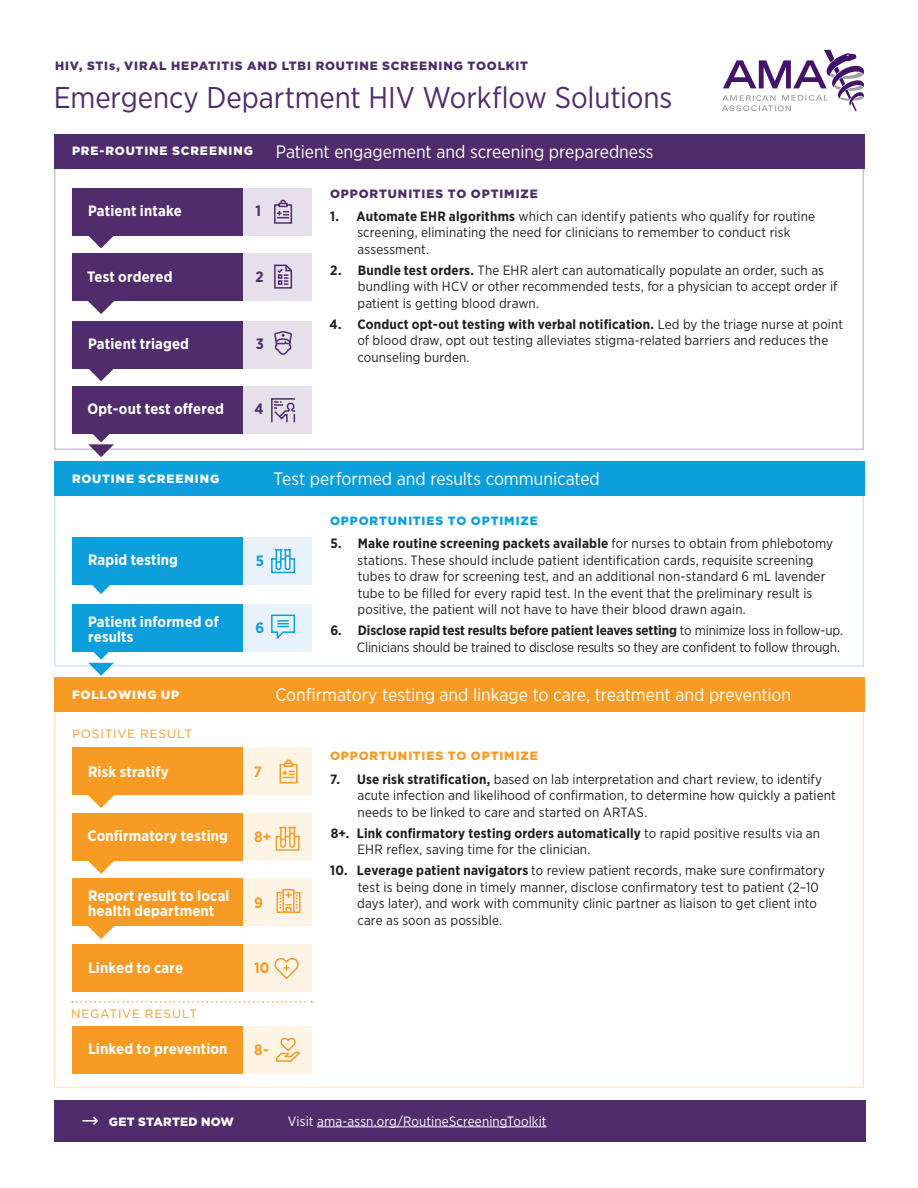
<style>
.page{position:relative;width:918px;height:1188px;background:#fff}
.page>*{position:absolute;margin:0;border:0;box-sizing:border-box;transform-origin:0 0}
.t1{font:30px "Gotham Narrow";letter-spacing:-.005em;color:#512c6c}
.t2{font:18px "Gotham Narrow";color:#fff}
.t3{font:700 15px/15px "Gotham Narrow";letter-spacing:.01em;color:#fff}
.t4{font:700 15px "Gotham Narrow";color:#f89b24}
.t5{font:700 15px "Gotham Narrow";color:#512c6c}
.t6{font:700 15px "Gotham Narrow";color:#0c9fdc}
.t7{font:13.5px/16.5px "Gotham Narrow";letter-spacing:.005em;color:#231f20}
.t8{font:13.5px/16.5px "Gotham Narrow";letter-spacing:-.015em;color:#231f20;text-align:right}
.t9{font:13.5px "Gotham Narrow";letter-spacing:.005em;color:#fff}
.t10{font:900 12px "Gotham";letter-spacing:.075em;color:#512c6c}
.t11{font:900 12px "Gotham";letter-spacing:.07em;color:#fff}
.t12{font:12px "Gotham";letter-spacing:.07em;color:#f89b24}
.t13{font:900 12px "Gotham";letter-spacing:.075em;color:#f89b24}
.t14{font:900 12px "Gotham";letter-spacing:.075em;color:#0c9fdc}
.t15{font:900 12px "Gotham";letter-spacing:.02em;color:#fff}
.s1{font-weight:700}
</style>
<div class="page">
<div style="left:54px;top:462px;width:810px;height:205px;border:2px solid #d1e7f6"></div>
<div style="left:54px;top:134px;width:810px;height:34px;background:#512c6c"></div>
<div style="left:54px;top:677px;width:810px;height:35px;background:#f89b24"></div>
<div style="left:54px;top:462px;width:810px;height:34px;background:#0c9fdc"></div>
<div style="left:54px;top:1100px;width:812px;height:42px;background:#512c6c"></div>
<hr style="left:317px;top:1127px;width:230px;height:1px;background:#fff">
<svg style="left:82px;top:1116px;width:16px;height:9px"></svg>
<svg style="left:722px;top:50px;width:142px;height:61px"></svg>
<div style="left:72px;top:188px;width:171px;height:48px;background:#512c6c"></div>
<div style="left:72px;top:748px;width:171px;height:47px;background:#f89b24"></div>
<div style="left:72px;top:537px;width:171px;height:48px;background:#0c9fdc"></div>
<div style="left:72px;top:254px;width:171px;height:47px;background:#512c6c"></div>
<div style="left:72px;top:321px;width:171px;height:47px;background:#512c6c"></div>
<div style="left:72px;top:813px;width:171px;height:48px;background:#f89b24"></div>
<div style="left:72px;top:386px;width:171px;height:48px;background:#512c6c"></div>
<div style="left:72px;top:879px;width:171px;height:47px;background:#f89b24"></div>
<div style="left:72px;top:944px;width:171px;height:48px;background:#f89b24"></div>
<div style="left:72px;top:1026px;width:171px;height:48px;background:#f89b24"></div>
<div style="left:72px;top:604px;width:171px;height:48px;background:#0c9fdc"></div>
<div style="left:243px;top:188px;width:69px;height:48px;background:#e5e0e9"></div>
<div style="left:243px;top:748px;width:69px;height:47px;background:#fef4e6"></div>
<div style="left:243px;top:537px;width:69px;height:48px;background:#e8f2fa"></div>
<div style="left:243px;top:254px;width:69px;height:47px;background:#e5e0e9"></div>
<div style="left:243px;top:321px;width:69px;height:47px;background:#e5e0e9"></div>
<div style="left:243px;top:813px;width:69px;height:48px;background:#fef4e6"></div>
<div style="left:243px;top:386px;width:69px;height:48px;background:#e5e0e9"></div>
<div style="left:243px;top:879px;width:69px;height:47px;background:#fef4e6"></div>
<div style="left:243px;top:944px;width:69px;height:48px;background:#fef4e6"></div>
<div style="left:243px;top:1026px;width:69px;height:48px;background:#fef4e6"></div>
<div style="left:243px;top:604px;width:69px;height:48px;background:#e8f2fa"></div>
<svg style="left:89px;top:236px;width:25px;height:12px"></svg>
<svg style="left:88px;top:795px;width:26px;height:13px"></svg>
<svg style="left:88px;top:861px;width:26px;height:13px"></svg>
<svg style="left:88px;top:926px;width:26px;height:13px"></svg>
<svg style="left:88px;top:301px;width:26px;height:13px"></svg>
<svg style="left:88px;top:368px;width:26px;height:13px"></svg>
<svg style="left:88px;top:434px;width:26px;height:23px"></svg>
<svg style="left:92px;top:585px;width:18px;height:9px"></svg>
<svg style="left:88px;top:652px;width:26px;height:24px"></svg>
<svg style="left:72px;top:1001px;width:240px;height:2px"></svg>
<svg style="left:274px;top:199px;width:19px;height:25px"></svg>
<svg style="left:274px;top:331px;width:18px;height:24px"></svg>
<hr style="left:271px;top:398px;width:24px;height:2px;background:#512c6c">
<hr style="left:271px;top:399px;width:2px;height:23px;background:#512c6c">
<svg style="left:274px;top:401px;width:22px;height:22px"></svg>
<svg style="left:276px;top:1037px;width:25px;height:25px"></svg>
<svg style="left:274px;top:958px;width:25px;height:22px"></svg>
<svg style="left:276px;top:889px;width:25px;height:24px"></svg>
<svg style="left:271px;top:614px;width:25px;height:26px"></svg>
<svg style="left:271px;top:549px;width:25px;height:25px"></svg>
<svg style="left:275px;top:827px;width:25px;height:24px"></svg>
<svg style="left:279px;top:759px;width:19px;height:25px"></svg>
<svg style="left:274px;top:264px;width:19px;height:25px"></svg>
<p class="t10" style="left:55px;top:61px;width:475px">HIV, STIs, VIRAL HEPATITIS AND LTBI ROUTINE SCREENING TOOLKIT</p>
<h1 class="t1" style="left:54px;top:86px;width:620px">Emergency Department HIV Workflow Solutions</h1>
<h2 class="t2" style="left:276px;top:145px;width:379px">Patient engagement and screening preparedness</h2>
<p class="t11" style="left:72px;top:147px;width:182px">PRE-ROUTINE SCREENING</p>
<p class="t3" style="left:88px;top:204px;width:95px">Patient intake</p>
<p class="t5" style="left:256px;top:205px;width:7px">1</p>
<p class="t3" style="left:87px;top:270px;width:87px">Test ordered</p>
<p class="t5" style="left:255px;top:271px;width:10px">2</p>
<p class="t3" style="left:88px;top:337px;width:103px">Patient triaged</p>
<p class="t5" style="left:256px;top:338px;width:10px">3</p>
<p class="t3" style="left:87px;top:403px;width:138px">Opt-out test offered</p>
<p class="t5" style="left:255px;top:404px;width:11px">4</p>
<p class="t10" style="left:330px;top:189px;width:209px">OPPORTUNITIES TO OPTIMIZE</p>
<p class="t7" style="left:357px;top:208px;width:459px;text-indent:-27px"><span class="s1">1. Automate EHR algorithms</span> which can identify patients who qualify for routine screening, eliminating the need for clinicians to remember to conduct risk assessment.</p>
<p class="t7" style="left:358px;top:262px;width:481px;text-indent:-27px"><span class="s1">2. Bundle test orders.</span> The EHR alert can automatically populate an order, such as bundling with HCV or other recommended tests, for a physician to accept order if patient is getting blood drawn.</p>
<p class="t7" style="left:357px;top:316px;width:487px;text-indent:-28px"><span class="s1">4. Conduct opt-out testing with verbal notification.</span> Led by the triage nurse at point of blood draw, opt out testing alleviates stigma-related barriers and reduces the counseling burden.</p>
<p class="t11" style="left:72px;top:474px;width:149px">ROUTINE SCREENING</p>
<p class="t3" style="left:88px;top:554px;width:91px">Rapid testing</p>
<p class="t3" style="left:88px;top:615px;width:132px">Patient informed of results</p>
<p class="t11" style="left:72px;top:690px;width:109px">FOLLOWING UP</p>
<p class="t12" style="left:72px;top:730px;width:122px">POSITIVE RESULT</p>
<h2 class="t2" style="left:274px;top:472px;width:328px">Test performed and results communicated</h2>
<p class="t6" style="left:256px;top:556px;width:10px">5</p>
<p class="t6" style="left:256px;top:623px;width:10px">6</p>
<p class="t14" style="left:330px;top:516px;width:209px">OPPORTUNITIES TO OPTIMIZE</p>
<p class="t7" style="left:357px;top:536px;width:477px;text-indent:-27px"><span class="s1">5. Make routine screening packets available</span> for nurses to obtain from phlebotomy stations. These should include patient identification cards, requisite screening tubes to draw for screening test, and an additional non-standard 6 mL lavender tube to be filled for every rapid test. In the event that the preliminary result is positive, the patient will not have to have their blood drawn again.</p>
<p class="t8" style="left:330px;top:623px;width:514px"><span class="s1">6. Disclose rapid test results before patient leaves setting</span> to minimize loss in follow-up.<br>Clinicians should be trained to disclose results so they are confident to follow through.</p>
<h2 class="t2" style="left:275px;top:688px;width:517px">Confirmatory testing and linkage to care, treatment and prevention</h2>
<p class="t13" style="left:330px;top:752px;width:209px">OPPORTUNITIES TO OPTIMIZE</p>
<p class="t3" style="left:88px;top:766px;width:82px">Risk stratify</p>
<p class="t3" style="left:87px;top:830px;width:142px">Confirmatory testing</p>
<p class="t3" style="left:88px;top:889px;width:143px">Report result to local health department</p>
<p class="t3" style="left:88px;top:962px;width:97px">Linked to care</p>
<p class="t12" style="left:71px;top:1009px;width:127px">NEGATIVE RESULT</p>
<p class="t3" style="left:88px;top:1043px;width:141px">Linked to prevention</p>
<p class="t4" style="left:254px;top:766px;width:10px">7</p>
<p class="t4" style="left:254px;top:832px;width:18px">8+</p>
<p class="t4" style="left:254px;top:897px;width:10px">9</p>
<p class="t4" style="left:254px;top:963px;width:17px">10</p>
<p class="t4" style="left:254px;top:1044px;width:16px">8-</p>
<p class="t7" style="left:357px;top:771px;width:480px;text-indent:-27px"><span class="s1">7. Use risk stratification,</span> based on lab interpretation and chart review, to identify acute infection and likelihood of confirmation, to determine how quickly a patient needs to be linked to care and started on ARTAS.</p>
<p class="t7" style="left:358px;top:825px;width:464px;text-indent:-27px"><span class="s1">8+. Link confirmatory testing orders automatically</span> to rapid positive results via an<br>EHR reflex, saving time for the clinician.</p>
<p class="t7" style="left:357px;top:863px;width:469px;text-indent:-27px"><span class="s1">10. Leverage patient navigators</span> to review patient records, make sure confirmatory test is being done in timely manner, disclose confirmatory test to patient (2–10 days later), and work with community clinic partner as liaison to get client into care as soon as possible.</p>
<p class="t15" style="left:109px;top:1117px;width:127px">GET STARTED NOW</p>
<p class="t9" style="left:288px;top:1116px;width:260px">Visit ama-assn.org/RoutineScreeningToolkit</p>
</div>
